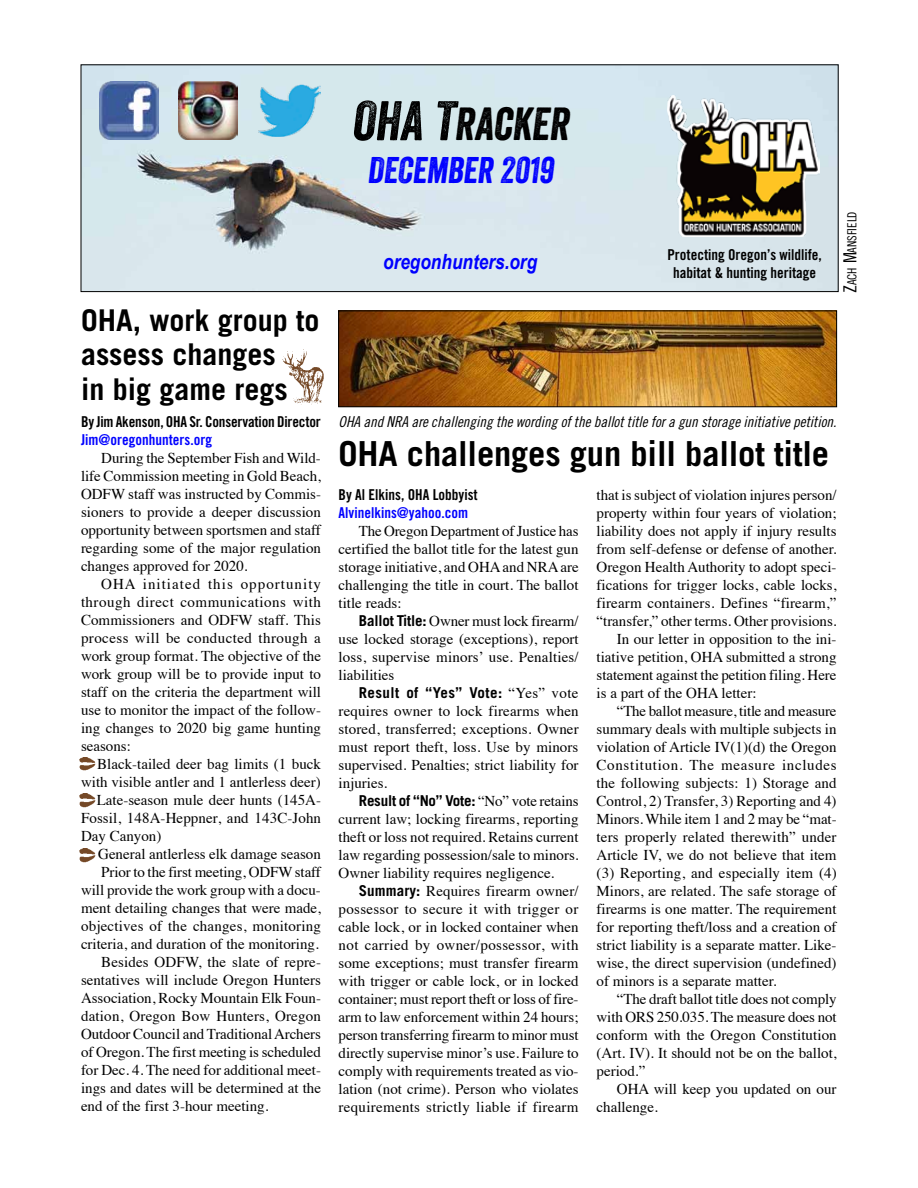
<style>
.page{position:relative;width:918px;height:1188px;background:#fff}
.page>*{position:absolute;margin:0;border:0;box-sizing:border-box;transform-origin:0 0}
.t1{font:italic 45px "Veneer";color:#000}
.t2{font:italic 36px "Veneer";color:#00f}
.t3{font:700 34.5px "Trade Gothic";letter-spacing:-.005em;color:#000}
.t4{font:700 30px/34.5px "Trade Gothic";color:#000}
.t5{font:italic 700 21px "Arial Narrow";color:#00f}
.t6{font:15px/18px "Times";color:#000;text-align:justify}
.t7{font:15px/18px "Trade Gothic Bold Cond Twenty";color:#000;text-align:center}
.t8{font:15px "Trade Gothic Cond Eighteen Obl";color:#000}
.t9{font:15px "Trade Gothic Bold Cond Twenty";color:#00f}
.t10{font:700 15px "Trade Gothic";letter-spacing:-.015em;color:#000}
.t11{font:15px "Times";letter-spacing:.045em;color:#000}
.t12{font:700 15px "Trade Gothic";letter-spacing:.03em;color:#000}
.t13{font:12.6px "Trade Gothic Cond Eighteen";letter-spacing:-.005em;color:#000}
.s1{font-size:54px}
.s2{font-size:18px}
.s3{font-family:"Trade Gothic";font-weight:700}
.s4{font-family:"Times";font-weight:400}
</style>
<div class="page">
<img style="left:340px;top:312px;width:495px;height:93px">
<div style="left:338px;top:310px;width:499px;height:97px;border:1px solid #000"></div>
<img style="left:83px;top:66px;width:754px;height:224px">
<div style="left:81px;top:64px;width:758px;height:228px;border:1px solid #000"></div>
<img style="left:667px;top:96px;width:152px;height:140px">
<img style="left:99px;top:81px;width:59px;height:59px">
<img style="left:179px;top:81px;width:59px;height:59px">
<img style="left:258px;top:84px;width:63px;height:53px">
<img style="left:282px;top:349px;width:42px;height:56px">
<img style="left:79px;top:757px;width:16px;height:14px">
<img style="left:79px;top:794px;width:16px;height:13px">
<img style="left:79px;top:848px;width:16px;height:14px">
<h3 class="t4" style="left:81px;top:302px;width:240px">OHA, work group to assess changes<br>in big game regs</h3>
<p class="t7" style="left:81px;top:412px;width:241px">By Jim Akenson, OHA Sr. Conservation Director</p>
<p class="t9" style="left:81px;top:430px;width:133px">Jim@oregonhunters.org</p>
<p class="t6" style="left:81px;top:448px;width:242px;text-indent:20px">During the September Fish and Wild&shy;life Commission meeting in Gold Beach, ODFW staff was instructed by Commis&shy;sioners to provide a deeper discussion opportunity between sportsmen and staff regarding some of the major regulation changes approved for 2020.</p>
<p class="t6" style="left:81px;top:574px;width:242px;text-indent:20px">OHA initiated this opportunity through direct communications with Commissioners and ODFW staff. This process will be conducted through a work group format. The objective of the work group will be to provide input to staff on the criteria the department will use to monitor the impact of the follow&shy;ing changes to 2020 big game hunting seasons:</p>
<p class="t6" style="left:97px;top:754px;width:225px">Black-tailed deer bag limits (1 buck</p>
<p class="t6" style="left:81px;top:772px;width:241px">with visible antler and 1 antlerless deer)</p>
<p class="t6" style="left:97px;top:790px;width:226px">Late-season mule deer hunts (145A-</p>
<p class="t6" style="left:81px;top:808px;width:242px">Fossil, 148A-Heppner, and 143C-John</p>
<p class="t6" style="left:81px;top:826px;width:82px">Day Canyon)</p>
<p class="t6" style="left:98px;top:844px;width:224px">General antlerless elk damage season</p>
<p class="t6" style="left:101px;top:862px;width:221px">Prior to the first meeting, ODFW staff</p>
<p class="t6" style="left:81px;top:880px;width:241px">will provide the work group with a docu-</p>
<p class="t6" style="left:81px;top:898px;width:242px">ment detailing changes that were made,</p>
<p class="t6" style="left:81px;top:916px;width:241px">objectives of the changes, monitoring</p>
<p class="t6" style="left:81px;top:934px;width:239px">criteria, and duration of the monitoring.</p>
<p class="t6" style="left:101px;top:952px;width:221px">Besides ODFW, the slate of repre-</p>
<p class="t6" style="left:81px;top:970px;width:241px">sentatives will include Oregon Hunters</p>
<p class="t6" style="left:81px;top:988px;width:242px">Association, Rocky Mountain Elk Foun-</p>
<p class="t6" style="left:81px;top:1006px;width:242px">dation, Oregon Bow Hunters, Oregon</p>
<p class="t6" style="left:81px;top:1024px;width:242px">Outdoor Council and Traditional Archers</p>
<p class="t6" style="left:81px;top:1042px;width:242px">of Oregon. The first meeting is scheduled</p>
<p class="t6" style="left:81px;top:1060px;width:241px">for Dec. 4. The need for additional meet-</p>
<p class="t6" style="left:81px;top:1078px;width:242px">ings and dates will be determined at the</p>
<p class="t6" style="left:81px;top:1096px;width:189px">end of the first 3-hour meeting.</p>
<h1 class="t1" style="left:352px;top:97px;width:219px"><span class="s1">OHA T</span>RACKER</h1>
<h2 class="t2" style="left:367px;top:149px;width:187px">DECEMBER 2019</h2>
<h3 class="t5" style="left:383px;top:246px;width:156px">oregonhunters.org</h3>
<p class="t7" style="left:667px;top:245px;width:156px">Protecting Oregon’s wildlife, habitat &amp; hunting heritage</p>
<p class="t13" style="left:845px;top:293px;width:83px;rotate:-90deg"><span class="s2">Z</span>ach <span class="s2">M</span>ansfield</p>
<p class="t8" style="left:339px;top:413px;width:499px">OHA and NRA are challenging the wording of the ballot title for a gun storage initiative petition.</p>
<h3 class="t3" style="left:339px;top:433px;width:492px">OHA challenges gun bill ballot title</h3>
<p class="t7" style="left:339px;top:486px;width:141px">By Al Elkins, OHA Lobbyist</p>
<p class="t9" style="left:339px;top:504px;width:131px">Alvinelkins@yahoo.com</p>
<p class="t6" style="left:339px;top:521px;width:242px;text-indent:20px">The Oregon Department of Justice has certified the ballot title for the latest gun storage initiative, and OHA and NRA are challenging the title in court. The ballot title reads:</p>
<p class="t6" style="left:339px;top:611px;width:242px;text-indent:20px"><span class="s3">Ballot Title:</span> Owner must lock firearm/ use locked storage (exceptions), report loss, supervise minors’ use. Penalties/ liabilities</p>
<p class="t12" style="left:359px;top:684px;width:221px">Result of “Yes” Vote: <span class="s4">“Yes” vote</span></p>
<p class="t6" style="left:339px;top:701px;width:242px">requires owner to lock firearms when stored, transferred; exceptions. Owner must report theft, loss. Use by minors supervised. Penalties; strict liability for injuries.</p>
<p class="t10" style="left:359px;top:792px;width:221px">Result of “No” Vote: <span class="s4">“No” vote retains</span></p>
<p class="t6" style="left:339px;top:809px;width:242px">current law; locking firearms, reporting theft or loss not required. Retains current law regarding possession/sale to minors.<br>Owner liability requires negligence.</p>
<p class="t6" style="left:339px;top:881px;width:242px;text-indent:20px"><span class="s3">Summary:</span> Requires firearm owner/ possessor to secure it with trigger or cable lock, or in locked container when not carried by owner/possessor, with some exceptions; must transfer firearm with trigger or cable lock, or in locked container; must report theft or loss of fire&shy;arm to law enforcement within 24 hours; person transferring firearm to minor must directly supervise minor’s use. Failure to comply with requirements treated as vio&shy;lation (not crime). Person who violates requirements strictly liable if firearm</p>
<p class="t6" style="left:597px;top:485px;width:242px">that is subject of violation injures person/</p>
<p class="t6" style="left:597px;top:503px;width:242px">property within four years of violation;</p>
<p class="t6" style="left:597px;top:521px;width:241px">liability does not apply if injury results</p>
<p class="t6" style="left:597px;top:539px;width:241px">from self-defense or defense of another.</p>
<p class="t6" style="left:597px;top:557px;width:242px">Oregon Health Authority to adopt speci-</p>
<p class="t6" style="left:597px;top:575px;width:241px">fications for trigger locks, cable locks,</p>
<p class="t6" style="left:597px;top:593px;width:241px">firearm containers. Defines “firearm,”</p>
<p class="t6" style="left:597px;top:611px;width:242px">“transfer,” other terms. Other provisions.</p>
<p class="t6" style="left:617px;top:629px;width:221px">In our letter in opposition to the ini-</p>
<p class="t6" style="left:597px;top:647px;width:241px">tiative petition, OHA submitted a strong</p>
<p class="t6" style="left:597px;top:665px;width:241px">statement against the petition filing. Here</p>
<p class="t6" style="left:597px;top:683px;width:161px">is a part of the OHA letter:</p>
<p class="t6" style="left:617px;top:701px;width:221px">“The ballot measure, title and measure</p>
<p class="t6" style="left:597px;top:719px;width:242px">summary deals with multiple subjects in</p>
<p class="t6" style="left:597px;top:737px;width:242px">violation of Article IV(1)(d) the Oregon</p>
<p class="t11" style="left:597px;top:751px;width:242px">Constitution. The measure includes</p>
<p class="t6" style="left:597px;top:773px;width:242px">the following subjects: 1) Storage and</p>
<p class="t6" style="left:597px;top:791px;width:242px">Control, 2) Transfer, 3) Reporting and 4)</p>
<p class="t6" style="left:597px;top:809px;width:242px">Minors. While item 1 and 2 may be “mat-</p>
<p class="t6" style="left:597px;top:827px;width:241px">ters properly related therewith” under</p>
<p class="t6" style="left:597px;top:845px;width:242px">Article IV, we do not believe that item</p>
<p class="t6" style="left:597px;top:863px;width:242px">(3) Reporting, and especially item (4)</p>
<p class="t6" style="left:597px;top:881px;width:241px">Minors, are related. The safe storage of</p>
<p class="t6" style="left:597px;top:899px;width:242px">firearms is one matter. The requirement</p>
<p class="t6" style="left:597px;top:917px;width:242px">for reporting theft/loss and a creation of</p>
<p class="t6" style="left:597px;top:935px;width:241px">strict liability is a separate matter. Like-</p>
<p class="t6" style="left:597px;top:953px;width:242px">wise, the direct supervision (undefined)</p>
<p class="t6" style="left:597px;top:971px;width:181px">of minors is a separate matter.</p>
<p class="t6" style="left:617px;top:989px;width:221px">“The draft ballot title does not comply</p>
<p class="t6" style="left:597px;top:1007px;width:241px">with ORS 250.035. The measure does not</p>
<p class="t6" style="left:597px;top:1025px;width:242px">conform with the Oregon Constitution</p>
<p class="t6" style="left:597px;top:1043px;width:242px">(Art. IV). It should not be on the ballot,</p>
<p class="t6" style="left:597px;top:1061px;width:50px">period.”</p>
<p class="t6" style="left:617px;top:1079px;width:221px">OHA will keep you updated on our</p>
<p class="t6" style="left:597px;top:1097px;width:63px">challenge.</p>
</div>
